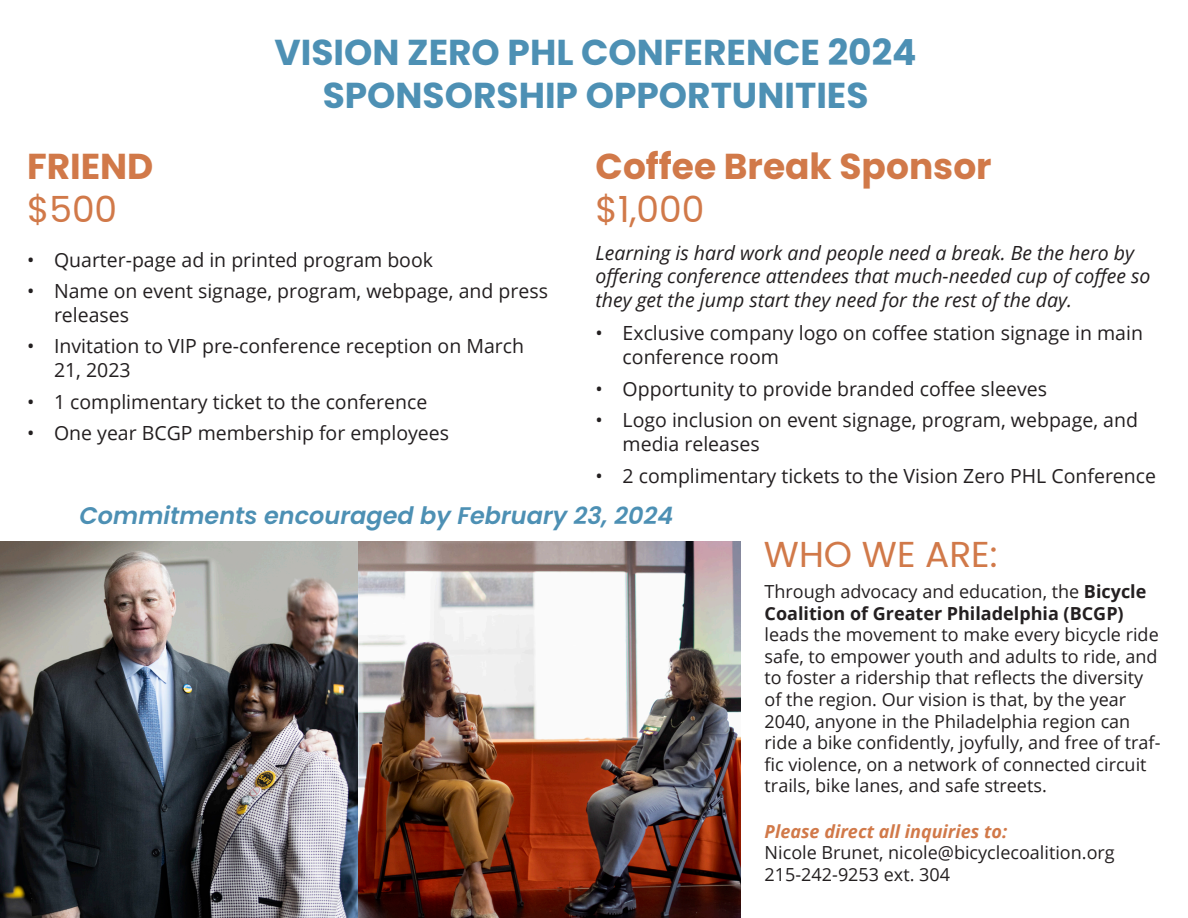
<style>
.page{position:relative;width:1188px;height:918px;background:#fff}
.page>*{position:absolute;margin:0;border:0;box-sizing:border-box;transform-origin:0 0}
.t1{font:700 36px "Poppins";color:#4d90b4}
.t2{font:700 36px "Poppins";color:#d17949}
.t3{font:36px "Poppins";color:#d17949}
.t4{font:italic 600 24px "Poppins";color:#4d90b4}
.t5{font:19.5px/24px "Open Sans";color:#231f20}
.t6{font:italic 19.5px/23.4px "Open Sans";color:#231f20}
.t7{font:18px/21.6px "Open Sans";color:#231f20}
.t8{font:italic 700 18px "Open Sans";color:#d17949}
.s1{font-weight:700}
</style>
<div class="page">
<img style="left:0;top:541px;width:741px;height:377px">
<p class="t1" style="left:275px;top:31px;width:644px">VISION ZERO PHL CONFERENCE 2024</p>
<p class="t1" style="left:323px;top:75px;width:547px">SPONSORSHIP OPPORTUNITIES</p>
<p class="t2" style="left:27px;top:145px;width:128px">FRIEND</p>
<p class="t3" style="left:27px;top:188px;width:92px">$500</p>
<p class="t5" style="left:27px;top:247px;width:408px">• Quarter-page ad in printed program book</p>
<p class="t5" style="left:54px;top:279px;width:496px;line-height:23.4px;text-indent:-27px">• Name on event signage, program, webpage, and press releases</p>
<p class="t5" style="left:54px;top:334px;width:472px;text-indent:-27px">• Invitation to VIP pre-conference reception on March<br>21, 2023</p>
<p class="t5" style="left:27px;top:389px;width:402px">• 1 complimentary ticket to the conference</p>
<p class="t5" style="left:27px;top:421px;width:424px">• One year BCGP membership for employees</p>
<p class="t2" style="left:596px;top:146px;width:398px">Coffee Break Sponsor</p>
<p class="t3" style="left:596px;top:189px;width:110px">$1,000</p>
<p class="t6" style="left:596px;top:241px;width:556px">Learning is hard work and people need a break. Be the hero by offering conference attendees that much-needed cup of coffee so they get the jump start they need for the rest of the day.</p>
<p class="t5" style="left:623px;top:320px;width:522px;text-indent:-27px">• Exclusive company logo on coffee station signage in main conference room</p>
<p class="t5" style="left:596px;top:376px;width:453px">• Opportunity to provide branded coffee sleeves</p>
<p class="t5" style="left:623px;top:407px;width:517px;text-indent:-27px">• Logo inclusion on event signage, program, webpage, and media releases</p>
<p class="t5" style="left:596px;top:463px;width:562px">• 2 complimentary tickets to the Vision Zero PHL Conference</p>
<p class="t4" style="left:79px;top:502px;width:595px">Commitments encouraged by February 23, 2024</p>
<p class="t3" style="left:764px;top:534px;width:235px">WHO WE ARE:</p>
<p class="t7" style="left:765px;top:580px;width:397px">Through advocacy and education, the <span class="s1">Bicycle Coalition of Greater Philadelphia (BCGP) </span>leads the movement to make every bicycle ride safe, to empower youth and adults to ride, and to foster a ridership that reflects the diversity of the region. Our vision is that, by the year 2040, anyone in the Philadelphia region can ride a bike confidently, joyfully, and free of traf&shy;fic violence, on a network of connected circuit trails, bike lanes, and safe streets.</p>
<p class="t8" style="left:765px;top:819px;width:244px">Please direct all inquiries to:</p>
<p class="t7" style="left:765px;top:842px;width:352px">Nicole Brunet, nicole@bicyclecoalition.org</p>
<p class="t7" style="left:765px;top:863px;width:187px">215-242-9253 ext. 304</p>
</div>
